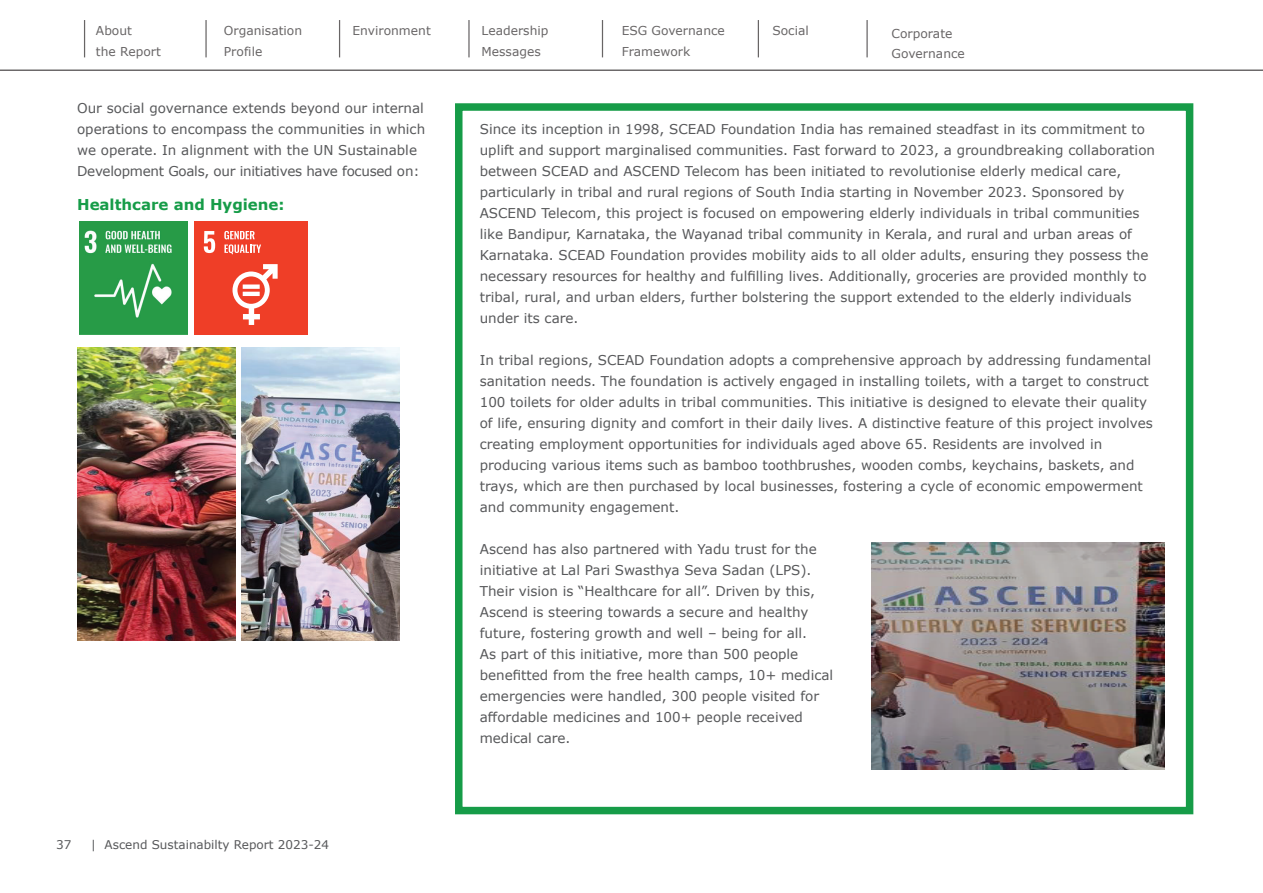
<style>
.page{position:relative;width:1263px;height:893px;background:#fff}
.page>*{position:absolute;margin:0;border:0;box-sizing:border-box;transform-origin:0 0}
.t1{font:700 15px "Verdana";color:#169c48}
.t2{font:13.5px/21px "Verdana";color:#57585a}
.t3{font:12.3px/20.4px "Verdana";color:#231f20}
.t4{font:12px "Verdana";color:#57585a}
</style>
<div class="page">
<hr style="left:205px;top:20px;width:2px;height:37px;background:#231f20">
<hr style="left:84px;top:20px;width:1px;height:37px;background:#231f20">
<hr style="left:339px;top:20px;width:1px;height:37px;background:#231f20">
<hr style="left:468px;top:20px;width:2px;height:37px;background:#231f20">
<hr style="left:602px;top:20px;width:1px;height:37px;background:#231f20">
<hr style="left:758px;top:20px;width:1px;height:37px;background:#231f20">
<hr style="left:866px;top:20px;width:2px;height:37px;background:#231f20">
<hr style="left:0;top:70px;width:1263px;height:1px;background:#231f20">
<svg style="left:455px;top:103px;width:739px;height:712px"></svg>
<div style="left:195px;top:221px;width:113px;height:114px;background:#ef3e27"></div>
<svg style="left:204px;top:231px;width:11px;height:22px"></svg>
<svg style="left:232px;top:264px;width:46px;height:61px"></svg>
<svg style="left:224px;top:231px;width:37px;height:23px"></svg>
<img style="left:79px;top:221px;width:108px;height:114px">
<img style="left:77px;top:347px;width:159px;height:294px">
<img style="left:871px;top:542px;width:293px;height:228px">
<img style="left:241px;top:348px;width:159px;height:293px">
<p class="t3" style="left:96px;top:20px;width:66px">About<br>the Report</p>
<p class="t3" style="left:224px;top:21px;width:80px">Organisation<br>Profile</p>
<p class="t3" style="left:622px;top:20px;width:105px">ESG Governance<br>Framework</p>
<p class="t3" style="left:352px;top:20px;width:80px">Environment</p>
<p class="t3" style="left:482px;top:20px;width:68px">Leadership</p>
<p class="t3" style="left:772px;top:21px;width:38px">Social</p>
<p class="t3" style="left:482px;top:41px;width:61px">Messages</p>
<p class="t3" style="left:892px;top:23px;width:75px">Corporate<br>Governance</p>
<p class="t2" style="left:77px;top:98px;width:350px">Our social governance extends beyond our internal operations to encompass the communities in which we operate. In alignment with the UN Sustainable Development Goals, our initiatives have focused on:</p>
<p class="t1" style="left:77px;top:194px;width:209px">Healthcare and Hygiene:</p>
<p class="t4" style="left:56px;top:836px;width:17px">37</p>
<p class="t4" style="left:91px;top:836px;width:240px">| Ascend Sustainabilty Report 2023-24</p>
<p class="t2" style="left:480px;top:118px;width:677px">Since its inception in 1998, SCEAD Foundation India has remained steadfast in its commitment to uplift and support marginalised communities. Fast forward to 2023, a groundbreaking collaboration between SCEAD and ASCEND Telecom has been initiated to revolutionise elderly medical care, particularly in tribal and rural regions of South India starting in November 2023. Sponsored by ASCEND Telecom, this project is focused on empowering elderly individuals in tribal communities like Bandipur, Karnataka, the Wayanad tribal community in Kerala, and rural and urban areas of Karnataka. SCEAD Foundation provides mobility aids to all older adults, ensuring they possess the necessary resources for healthy and fulfilling lives. Additionally, groceries are provided monthly to tribal, rural, and urban elders, further bolstering the support extended to the elderly individuals under its care.</p>
<p class="t2" style="left:480px;top:349px;width:675px">In tribal regions, SCEAD Foundation adopts a comprehensive approach by addressing fundamental sanitation needs. The foundation is actively engaged in installing toilets, with a target to construct 100 toilets for older adults in tribal communities. This initiative is designed to elevate their quality of life, ensuring dignity and comfort in their daily lives. A distinctive feature of this project involves creating employment opportunities for individuals aged above 65. Residents are involved in producing various items such as bamboo toothbrushes, wooden combs, keychains, baskets, and trays, which are then purchased by local businesses, fostering a cycle of economic empowerment and community engagement.</p>
<p class="t2" style="left:480px;top:538px;width:355px">Ascend has also partnered with Yadu trust for the initiative at Lal Pari Swasthya Seva Sadan (LPS).<br>Their vision is “Healthcare for all”. Driven by this, Ascend is steering towards a secure and healthy future, fostering growth and well – being for all.<br>As part of this initiative, more than 500 people benefitted from the free health camps, 10+ medical emergencies were handled, 300 people visited for affordable medicines and 100+ people received medical care.</p>
</div>
